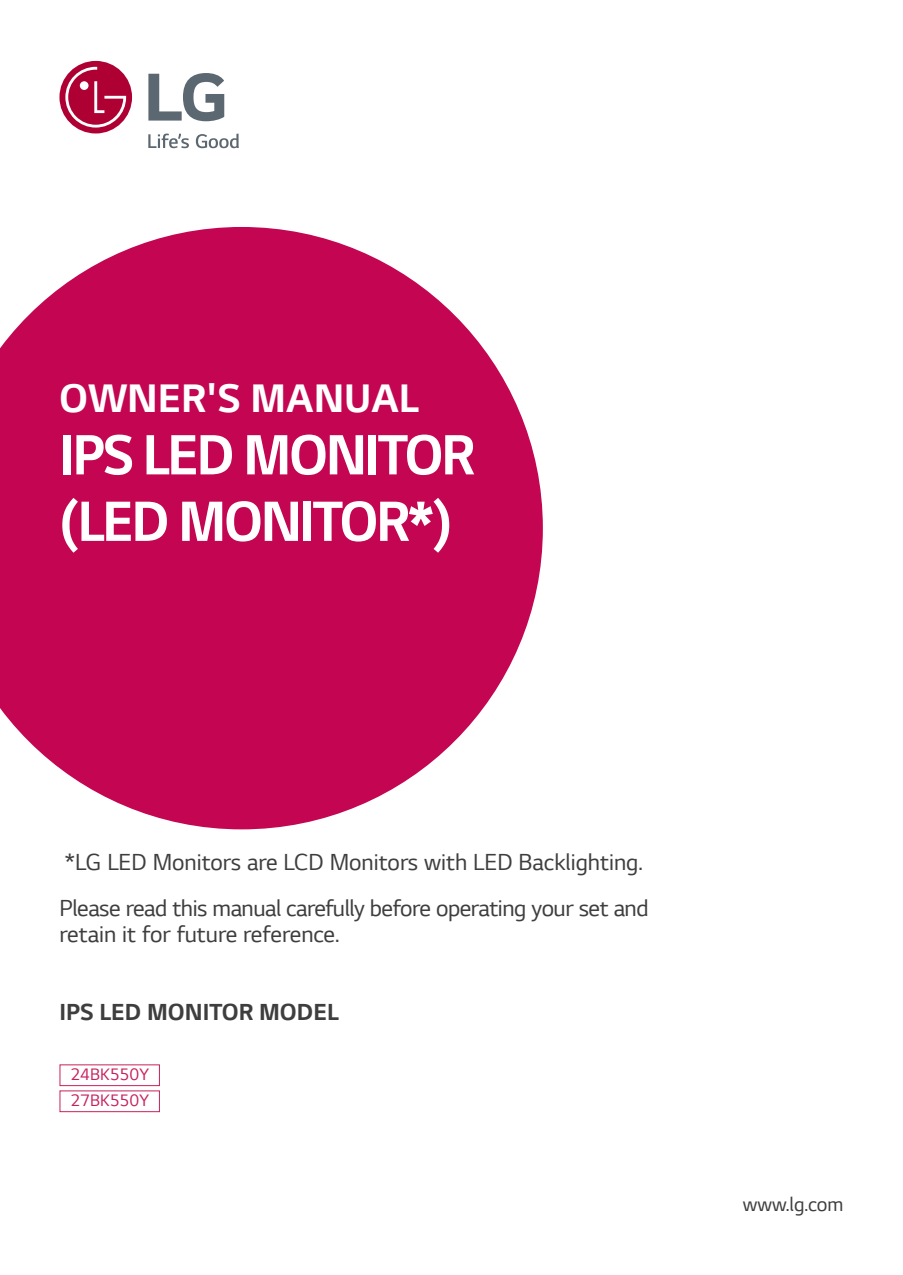
<style>
.page{position:relative;width:903px;height:1275px;background:#fff}
.page>*{position:absolute;margin:0;border:0;box-sizing:border-box;transform-origin:0 0}
.Product_name_42pt{font:700 59.5px "LG Smart";letter-spacing:-.04em;color:#fff;scale:.95 1}
.headline_24pt{font:700 42px "LG Smart";color:#fff}
.Model_Name_14pt{font:24.5px/26.2px "LG Smart";letter-spacing:-.02em;color:#3e3e3f}
.Model_Name_14pt-2{font:24.5px "LG Smart";color:#3e3e3f}
.t1{font:700 24.5px "LG Smart";color:#3e3e3f}
.t2{font:21px "LG Smart";color:#3e3e3f}
._1-Title{font:17.5px "LG Smart";color:#c7215d}
</style>
<div class="page">
<div style="left:59px;top:61px;width:73px;height:72px;background:#ae0032;border-radius:50%"></div>
<svg style="left:65px;top:67px;width:61px;height:61px"></svg>
<svg style="left:148px;top:134px;width:41px;height:14px"></svg>
<svg style="left:196px;top:134px;width:43px;height:14px"></svg>
<svg style="left:148px;top:73px;width:76px;height:48px"></svg>
<svg style="left:0;top:227px;width:543px;height:602px;fill:#c30552"></svg>
<svg style="left:59px;top:1064px;width:101px;height:48px"></svg>
<p class="headline_24pt" style="left:59px;top:369px;width:361px">OWNER'S MANUAL</p>
<p class="Product_name_42pt" style="left:59px;top:415px;width:439px">IPS LED MONITOR</p>
<p class="Product_name_42pt" style="left:59px;top:481px;width:415px">(LED MONITOR*)</p>
<p class="Model_Name_14pt-2" style="left:64px;top:845px;width:580px">*LG LED Monitors are LCD Monitors with LED Backlighting.</p>
<p class="Model_Name_14pt" style="left:60px;top:893px;width:591px">Please read this manual carefully before operating your set and retain it for future reference.</p>
<p class="t1" style="left:60px;top:995px;width:281px">IPS LED MONITOR MODEL</p>
<p class="_1-Title" style="left:70px;top:1062px;width:80px">24BK550Y</p>
<p class="_1-Title" style="left:70px;top:1088px;width:80px">27BK550Y</p>
<p class="t2" style="left:743px;top:1190px;width:102px">www.lg.com</p>
</div>
